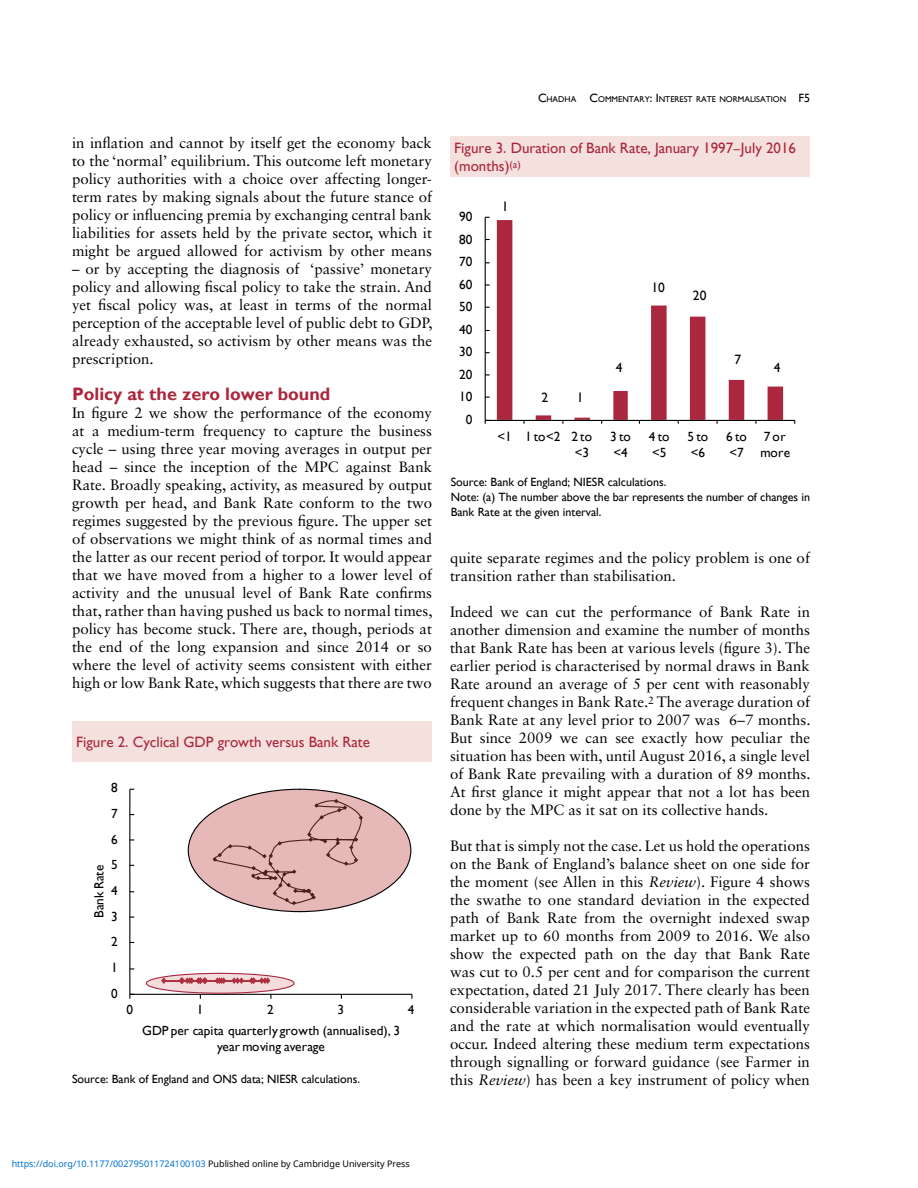
<style>
.page{position:relative;width:918px;height:1188px;background:#fff}
.page>*{position:absolute;margin:0;border:0;box-sizing:border-box;transform-origin:0 0}
.t1{font:700 18px "Gill Sans";color:#aa273d}
.t2{font:15px/18px "Sabon LT Std";color:#000;text-align:justify}
.t3{font:15px/18px "Gill Sans";color:#aa273d}
.t4{font:13.5px "Gill Sans";color:#000}
.t5{font:13.35px/16.6px "Gill Sans";color:#000}
.t6{font:13.2px/16.5px "Gill Sans";color:#000;text-align:center}
.t7{font:12px/15px "Gill Sans";color:#000}
.t8{font:9px "Noto Sans";color:#0172cf}
.t9{font:8.4px "Gill Sans";color:#000}
.s1{font-size:12px}
.s2{font-style:italic}
.s3{color:#000}
</style>
<div class="page">
<div style="left:72px;top:721px;width:360px;height:41px;background:#f4e0dd"></div>
<div style="left:450px;top:137px;width:360px;height:40px;background:#f4e0dd"></div>
<svg style="left:497px;top:220px;width:286px;height:200px"></svg>
<hr style="left:485px;top:217px;width:1px;height:203px;background:#000">
<hr style="left:485px;top:420px;width:310px;height:1px;background:#000">
<hr style="left:129px;top:789px;width:1px;height:205px;background:#000">
<hr style="left:130px;top:994px;width:282px;height:1px;background:#000">
<svg style="left:187px;top:788px;width:225px;height:124px"></svg>
<svg style="left:145px;top:972px;width:150px;height:27px"></svg>
<p class="t2" style="left:72px;top:134px;width:362px">in inflation and cannot by itself get the economy back to the ‘normal’ equilibrium. This outcome left monetary policy authorities with a choice over affecting longer&shy;term rates by making signals about the future stance of policy or influencing premia by exchanging central bank liabilities for assets held by the private sector, which it might be argued allowed for activism by other means</p>
<p class="t2" style="left:72px;top:260px;width:362px">– or by accepting the diagnosis of ‘passive’ monetary policy and allowing fiscal policy to take the strain. And yet fiscal policy was, at least in terms of the normal perception of the acceptable level of public debt to GDP, already exhausted, so activism by other means was the prescription.</p>
<p class="t1" style="left:72px;top:383px;width:260px">Policy at the zero lower bound</p>
<p class="t2" style="left:72px;top:404px;width:362px">In figure 2 we show the performance of the economy at a medium-term frequency to capture the business cycle – using three year moving averages in output per head – since the inception of the MPC against Bank Rate. Broadly speaking, activity, as measured by output growth per head, and Bank Rate conform to the two regimes suggested by the previous figure. The upper set of observations we might think of as normal times and the latter as our recent period of torpor. It would appear that we have moved from a higher to a lower level of activity and the unusual level of Bank Rate confirms that, rather than having pushed us back to normal times, policy has become stuck. There are, though, periods at the end of the long expansion and since 2014 or so where the level of activity seems consistent with either high or low Bank Rate, which suggests that there are two</p>
<p class="t3" style="left:76px;top:733px;width:295px">Figure 2. Cyclical GDP growth versus Bank Rate</p>
<p class="t6" style="left:111px;top:780px;width:8px">8</p>
<p class="t6" style="left:111px;top:805px;width:8px">7</p>
<p class="t6" style="left:111px;top:831px;width:8px">6</p>
<p class="t6" style="left:111px;top:857px;width:8px">5</p>
<p class="t6" style="left:91px;top:918px;width:54px;rotate:-90deg">Bank Rate</p>
<p class="t6" style="left:111px;top:882px;width:8px">4</p>
<p class="t6" style="left:111px;top:908px;width:8px">3</p>
<p class="t6" style="left:111px;top:934px;width:8px">2</p>
<p class="t6" style="left:111px;top:959px;width:8px">1</p>
<p class="t6" style="left:111px;top:985px;width:8px">0</p>
<p class="t6" style="left:126px;top:1002px;width:8px">0</p>
<p class="t6" style="left:197px;top:1002px;width:8px">1</p>
<p class="t6" style="left:267px;top:1002px;width:8px">2</p>
<p class="t6" style="left:338px;top:1002px;width:8px">3</p>
<p class="t6" style="left:408px;top:1002px;width:8px">4</p>
<p class="t6" style="left:142px;top:1022px;width:259px">GDP per capita quarterly growth (annualised), 3 year moving average</p>
<p class="t7" style="left:72px;top:1072px;width:290px">Source: Bank of England and ONS data; NIESR calculations.</p>
<p class="t9" style="left:538px;top:94px;width:273px"><span class="s1">C</span>HADHA <span class="s1">C</span>OMMENTARY<span class="s1">: I</span> NTEREST RATE NORMALISATION <span class="s1">F</span><span class="s1">5</span></p>
<p class="t3" style="left:454px;top:139px;width:343px">Figure 3. Duration of Bank Rate, January 1997–July 2016 (months)<sup>(a)</sup></p>
<p class="t5" style="left:459px;top:208px;width:15px">90</p>
<p class="t5" style="left:459px;top:231px;width:15px">80</p>
<p class="t5" style="left:459px;top:253px;width:15px">70</p>
<p class="t5" style="left:459px;top:276px;width:15px">60</p>
<p class="t5" style="left:459px;top:298px;width:15px">50</p>
<p class="t5" style="left:459px;top:321px;width:15px">40</p>
<p class="t5" style="left:459px;top:343px;width:15px">30</p>
<p class="t5" style="left:459px;top:366px;width:15px">20</p>
<p class="t5" style="left:459px;top:388px;width:15px">10</p>
<p class="t5" style="left:466px;top:411px;width:8px">0</p>
<p class="t4" style="left:502px;top:198px;width:8px">1</p>
<p class="t4" style="left:541px;top:389px;width:8px">2</p>
<p class="t4" style="left:577px;top:389px;width:8px">1</p>
<p class="t4" style="left:616px;top:359px;width:8px">4</p>
<p class="t4" style="left:651px;top:280px;width:15px">10</p>
<p class="t4" style="left:693px;top:288px;width:15px">20</p>
<p class="t4" style="left:735px;top:352px;width:8px">7</p>
<p class="t4" style="left:774px;top:359px;width:8px">4</p>
<p class="t5" style="left:497px;top:428px;width:96px;text-align:right">&lt;1 1 to&lt;2 2 to &lt;3</p>
<p class="t5" style="left:610px;top:428px;width:22px">3 to &lt;4</p>
<p class="t5" style="left:649px;top:428px;width:22px">4 to &lt;5</p>
<p class="t5" style="left:687px;top:428px;width:22px">5 to &lt;6</p>
<p class="t5" style="left:726px;top:428px;width:22px">6 to &lt;7</p>
<p class="t5" style="left:760px;top:428px;width:31px">7 or more</p>
<p class="t5" style="left:599px;top:473px;width:79px">Actual Months</p>
<p class="t7" style="left:451px;top:475px;width:361px">Source: Bank of England; NIESR calculations.<br>Note: (a) The number above the bar represents the number of changes in<br>Bank Rate at the given interval.</p>
<p class="t2" style="left:450px;top:549px;width:362px">quite separate regimes and the policy problem is one of transition rather than stabilisation.</p>
<p class="t2" style="left:450px;top:603px;width:362px">Indeed we can cut the performance of Bank Rate in another dimension and examine the number of months that Bank Rate has been at various levels (figure 3). The earlier period is characterised by normal draws in Bank Rate around an average of 5 per cent with reasonably frequent changes in Bank Rate.<sup>2</sup> The average duration of Bank Rate at any level prior to 2007 was 6–7 months.<br>But since 2009 we can see exactly how peculiar the situation has been with, until August 2016, a single level of Bank Rate prevailing with a duration of 89 months.<br>At first glance it might appear that not a lot has been done by the MPC as it sat on its collective hands.</p>
<p class="t2" style="left:450px;top:837px;width:362px">But that is simply not the case. Let us hold the operations on the Bank of England’s balance sheet on one side for the moment (see Allen in this <span class="s2">Review</span>). Figure 4 shows the swathe to one standard deviation in the expected path of Bank Rate from the overnight indexed swap market up to 60 months from 2009 to 2016. We also show the expected path on the day that Bank Rate was cut to 0.5 per cent and for comparison the current expectation, dated 21 July 2017. There clearly has been considerable variation in the expected path of Bank Rate and the rate at which normalisation would eventually occur. Indeed altering these medium term expectations through signalling or forward guidance (see Farmer in this <span class="s2">Review</span>) has been a key instrument of policy when</p>
<p class="t8" style="left:12px;top:1157px;width:400px">https://doi.org/10.1177/002795011724100103 <span class="s3">Published online by Cambridge University Press</span></p>
</div>
